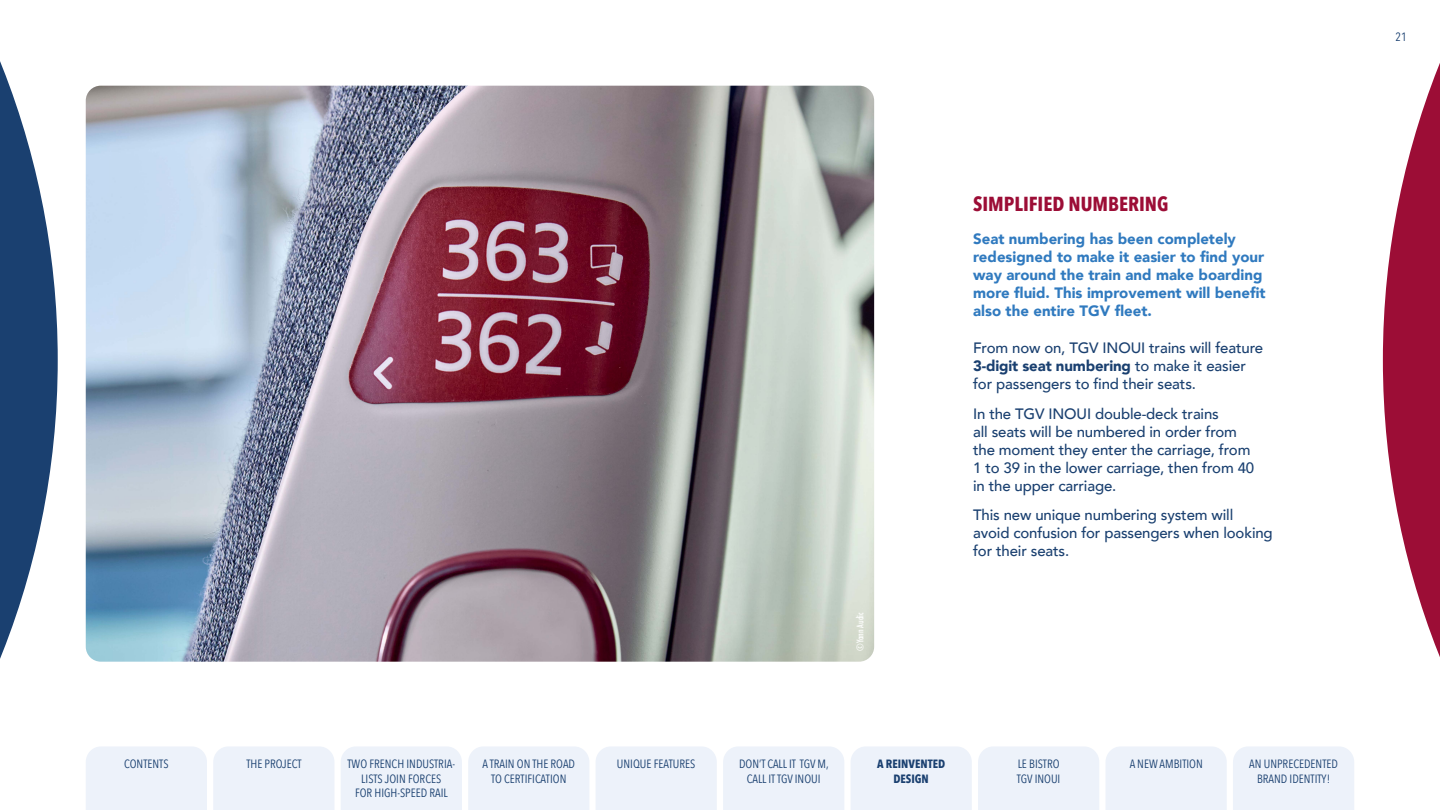
<style>
.page{position:relative;width:1440px;height:810px;background:#fff}
.page>*{position:absolute;margin:0;border:0;box-sizing:border-box;transform-origin:0 0}
.t1{font:700 20.25px "Avenir Next Condensed";color:#9c0d36}
.t2{font:500 15px/18px "Avenir";letter-spacing:-.01em;color:#1a4070}
.t3{font:900 15px/18px "Avenir";color:#307abf}
.t4{font:12px/14.4px "Avenir Next Condensed";color:#1a4070;text-align:center}
.t5{font:700 12px/14.4px "Avenir Next Condensed";color:#1a4070;text-align:center}
.t6{font:500 condensed 9px "Futura";color:#fff}
.s1{font-weight:900}
</style>
<div class="page">
<img style="left:86px;top:86px;width:788px;height:576px">
<svg style="left:0;top:61px;width:58px;height:598px;fill:#1a4070"></svg>
<svg style="left:1383px;top:63px;width:57px;height:594px"></svg>
<div style="left:1233px;top:747px;width:121px;height:63px;background:#edf2fa"></div>
<div style="left:851px;top:747px;width:121px;height:63px;background:#edf2fa"></div>
<div style="left:978px;top:747px;width:121px;height:63px;background:#edf2fa"></div>
<div style="left:1106px;top:747px;width:121px;height:63px;background:#edf2fa"></div>
<div style="left:86px;top:747px;width:121px;height:63px;background:#edf2fa"></div>
<div style="left:213px;top:747px;width:121px;height:63px;background:#edf2fa"></div>
<div style="left:596px;top:747px;width:121px;height:63px;background:#edf2fa"></div>
<div style="left:468px;top:747px;width:121px;height:63px;background:#edf2fa"></div>
<div style="left:723px;top:747px;width:121px;height:63px;background:#edf2fa"></div>
<div style="left:341px;top:747px;width:121px;height:63px;background:#edf2fa"></div>
<p class="t4" style="left:1395px;top:29px;width:13px">21</p>
<p class="t6" style="left:855px;top:651px;width:40px;rotate:-90deg">©Yann Audic</p>
<h1 class="t1" style="left:973px;top:191px;width:197px">SIMPLIFIED NUMBERING</h1>
<p class="t3" style="left:973px;top:229px;width:294px">Seat numbering has been completely redesigned to make it easier to find your way around the train and make boarding more fluid. This improvement will benefit also the entire TGV fleet.</p>
<p class="t2" style="left:973px;top:338px;width:292px">From now on, TGV INOUI trains will feature<br><span class="s1">3-digit seat numbering</span> to make it easier for passengers to find their seats.</p>
<p class="t2" style="left:973px;top:404px;width:283px">In the TGV INOUI double-deck trains<br>all seats will be numbered in order from the moment they enter the carriage, from 1 to 39 in the lower carriage, then from 40 in the upper carriage.</p>
<p class="t2" style="left:973px;top:505px;width:301px">This new unique numbering system will avoid confusion for passengers when looking for their seats.</p>
<p class="t4" style="left:124px;top:756px;width:46px">CONTENTS</p>
<p class="t4" style="left:246px;top:756px;width:57px">THE PROJECT</p>
<p class="t4" style="left:482px;top:756px;width:94px">A TRAIN ON THE ROAD</p>
<p class="t4" style="left:617px;top:756px;width:80px">UNIQUE FEATURES</p>
<p class="t4" style="left:491px;top:771px;width:77px">TO CERTIFICATION</p>
<p class="t4" style="left:348px;top:756px;width:109px">TWO FRENCH INDUSTRIA-<br>LISTS JOIN FORCES<br>FOR HIGH-SPEED RAIL</p>
<p class="t5" style="left:877px;top:757px;width:69px">A REINVENTED<br>DESIGN</p>
<p class="t4" style="left:1017px;top:756px;width:45px;text-align:left">LE BISTRO<br>TGV INOUI</p>
<p class="t4" style="left:1130px;top:756px;width:75px">A NEW AMBITION</p>
<p class="t4" style="left:1249px;top:756px;width:90px">AN UNPRECEDENTED<br>BRAND IDENTITY!</p>
<p class="t4" style="left:739px;top:756px;width:91px">DON’T CALL IT TGV M,<br>CALL IT TGV INOUI</p>
</div>
